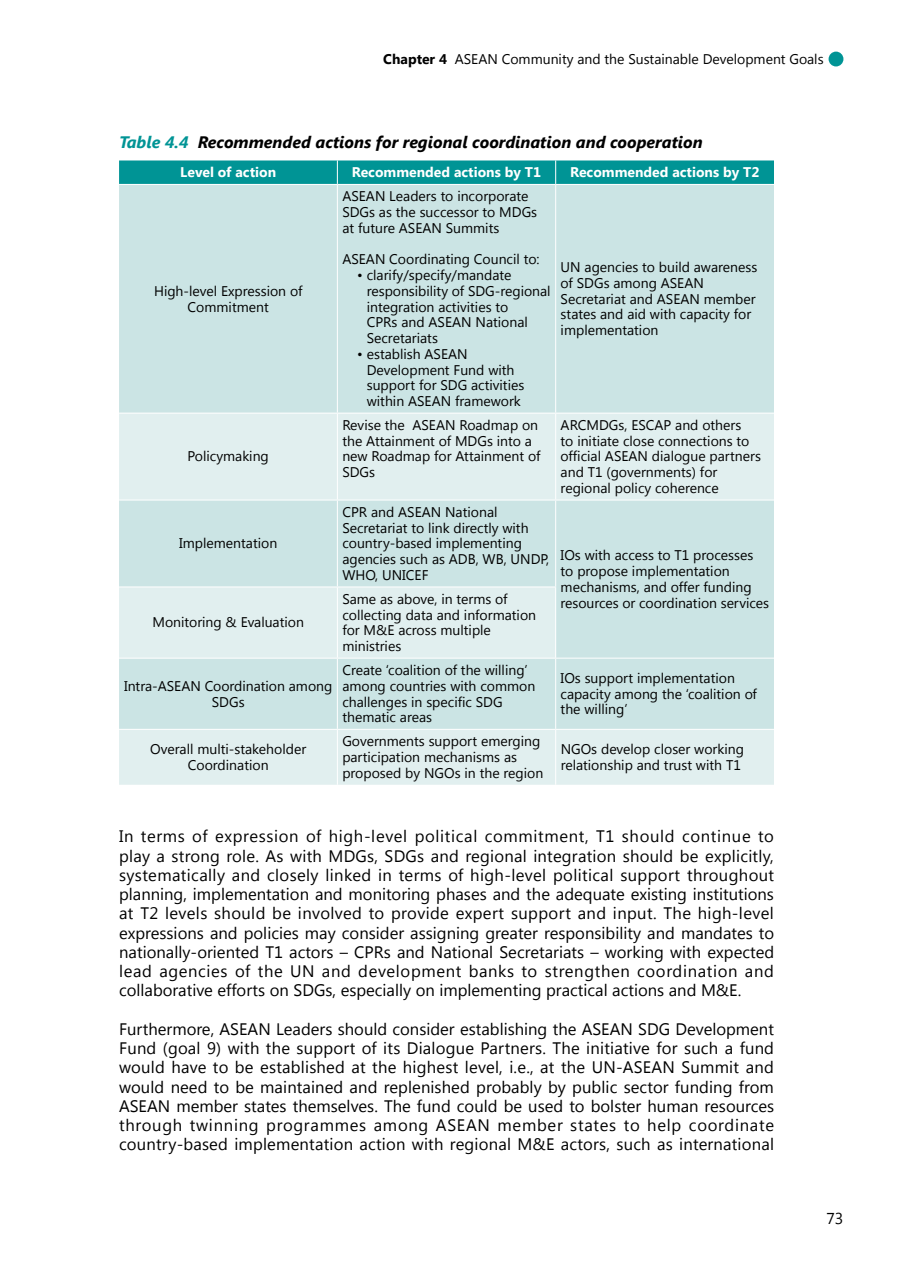
<style>
.page{position:relative;width:903px;height:1275px;background:#fff}
.page>*{position:absolute;margin:0;border:0;box-sizing:border-box;transform-origin:0 0}
.t1{font:16.62px/19.2px "Segoe UI";color:#000;text-align:justify}
.t2{font:italic 700 16.62px "Segoe UI";color:#000}
.t3{font:15.75px "Segoe UI";color:#000}
.t4{font:14px/15.8px "Segoe UI";color:#000}
.t5{font:700 14px "Segoe UI";color:#fff}
.s1{font-weight:700}
.s2{color:#009495}
</style>
<div class="page">
<div style="left:828px;top:52px;width:15px;height:14px;background:#009495;border-radius:50%"></div>
<div style="left:119px;top:185px;width:655px;height:228px;background:#cbe4e4"></div>
<svg style="left:119px;top:414px;width:655px;height:371px;background:#d6e9e9"></svg>
<svg style="left:119px;top:160px;width:655px;height:24px;background:#069697"></svg>
<hr style="left:337px;top:185px;width:1px;height:228px;background:#fff">
<hr style="left:555px;top:185px;width:1px;height:228px;background:#fff">
<hr style="left:337px;top:414px;width:1px;height:86px;background:#fff">
<hr style="left:555px;top:414px;width:1px;height:86px;background:#fff">
<hr style="left:119px;top:500px;width:218px;height:1px;background:#fff">
<hr style="left:337px;top:500px;width:219px;height:1px;background:#fff">
<hr style="left:337px;top:500px;width:1px;height:86px;background:#fff">
<hr style="left:556px;top:500px;width:218px;height:1px;background:#fff">
<hr style="left:555px;top:500px;width:1px;height:86px;background:#fff">
<hr style="left:119px;top:586px;width:218px;height:1px;background:#fff">
<hr style="left:337px;top:586px;width:219px;height:1px;background:#fff">
<hr style="left:337px;top:587px;width:1px;height:71px;background:#fff">
<hr style="left:555px;top:587px;width:1px;height:71px;background:#fff">
<hr style="left:119px;top:658px;width:218px;height:1px;background:#fff">
<hr style="left:337px;top:658px;width:219px;height:1px;background:#fff">
<hr style="left:337px;top:659px;width:1px;height:70px;background:#fff">
<hr style="left:556px;top:658px;width:218px;height:1px;background:#fff">
<hr style="left:555px;top:659px;width:1px;height:70px;background:#fff">
<hr style="left:119px;top:729px;width:218px;height:1px;background:#fff">
<hr style="left:337px;top:729px;width:219px;height:1px;background:#fff">
<hr style="left:337px;top:730px;width:1px;height:55px;background:#fff">
<hr style="left:556px;top:729px;width:218px;height:1px;background:#fff">
<hr style="left:555px;top:730px;width:1px;height:55px;background:#fff">
<p class="t4" style="left:383px;top:51px;width:442px"><span class="s1">Chapter 4</span> ASEAN Community and the Sustainable Development Goals</p>
<p class="t2" style="left:119px;top:130px;width:585px"><span class="s2">Table 4.4</span> Recommended actions for regional coordination and cooperation</p>
<p class="t5" style="left:180px;top:162px;width:97px">Level of action</p>
<p class="t5" style="left:352px;top:162px;width:191px">Recommended actions by T1</p>
<p class="t5" style="left:570px;top:162px;width:191px">Recommended actions by T2</p>
<p class="t4" style="left:154px;top:282px;width:150px;text-align:center">High-level Expression of<br>Commitment</p>
<p class="t4" style="left:188px;top:448px;width:83px">Policymaking</p>
<p class="t4" style="left:179px;top:535px;width:100px">Implementation</p>
<p class="t4" style="left:152px;top:614px;width:153px">Monitoring &amp; Evaluation</p>
<p class="t4" style="left:124px;top:677px;width:210px;text-align:center">Intra-ASEAN Coordination among<br>SDGs</p>
<p class="t4" style="left:342px;top:188px;width:196px">ASEAN Leaders to incorporate<br>SDGs as the successor to MDGs at future ASEAN Summits</p>
<p class="t4" style="left:342px;top:251px;width:199px">ASEAN Coordinating Council to:</p>
<p class="t4" style="left:367px;top:267px;width:185px;text-indent:-10px">• clarify/specify/mandate responsibility of SDG-regional integration activities to<br>CPRs and ASEAN National<br>Secretariats</p>
<p class="t4" style="left:367px;top:345px;width:159px;text-indent:-10px">• establish ASEAN<br>Development Fund with support for SDG activities within ASEAN framework</p>
<p class="t4" style="left:561px;top:259px;width:198px">UN agencies to build awareness of SDGs among ASEAN<br>Secretariat and ASEAN member states and aid with capacity for implementation</p>
<p class="t4" style="left:342px;top:416px;width:200px">Revise the ASEAN Roadmap on the Attainment of MDGs into a new Roadmap for Attainment of<br>SDGs</p>
<p class="t4" style="left:561px;top:416px;width:202px">ARCMDGs, ESCAP and others<br>to initiate close connections to official ASEAN dialogue partners and T1 (governments) for regional policy coherence</p>
<p class="t4" style="left:342px;top:503px;width:208px">CPR and ASEAN National<br>Secretariat to link directly with country-based implementing agencies such as ADB, WB, UNDP,<br>WHO, UNICEF</p>
<p class="t4" style="left:342px;top:590px;width:195px">Same as above, in terms of collecting data and information for M&amp;E across multiple ministries</p>
<p class="t4" style="left:561px;top:547px;width:210px">IOs with access to T1 processes to propose implementation mechanisms, and offer funding resources or coordination services</p>
<p class="t4" style="left:342px;top:662px;width:194px">Create ‘coalition of the willing’ among countries with common challenges in specific SDG thematic areas</p>
<p class="t4" style="left:561px;top:669px;width:198px">IOs support implementation capacity among the ‘coalition of the willing’</p>
<p class="t4" style="left:150px;top:741px;width:157px;text-align:center">Overall multi-stakeholder<br>Coordination</p>
<p class="t4" style="left:342px;top:733px;width:202px">Governments support emerging participation mechanisms as proposed by NGOs in the region</p>
<p class="t4" style="left:561px;top:741px;width:185px">NGOs develop closer working relationship and trust with T1</p>
<p class="t1" style="left:119px;top:826px;width:657px">In terms of expression of high-level political commitment, T1 should continue to play a strong role. As with MDGs, SDGs and regional integration should be explicitly, systematically and closely linked in terms of high-level political support throughout planning, implementation and monitoring phases and the adequate existing institutions at T2 levels should be involved to provide expert support and input. The high-level expressions and policies may consider assigning greater responsibility and mandates to nationally-oriented T1 actors – CPRs and National Secretariats – working with expected lead agencies of the UN and development banks to strengthen coordination and collaborative efforts on SDGs, especially on implementing practical actions and M&amp;E.</p>
<p class="t1" style="left:119px;top:1019px;width:657px">Furthermore, ASEAN Leaders should consider establishing the ASEAN SDG Development Fund (goal 9) with the support of its Dialogue Partners. The initiative for such a fund would have to be established at the highest level, i.e., at the UN-ASEAN Summit and would need to be maintained and replenished probably by public sector funding from ASEAN member states themselves. The fund could be used to bolster human resources through twinning programmes among ASEAN member states to help coordinate country-based implementation action with regional M&amp;E actors, such as international</p>
<p class="t3" style="left:826px;top:1207px;width:18px">73</p>
</div>
